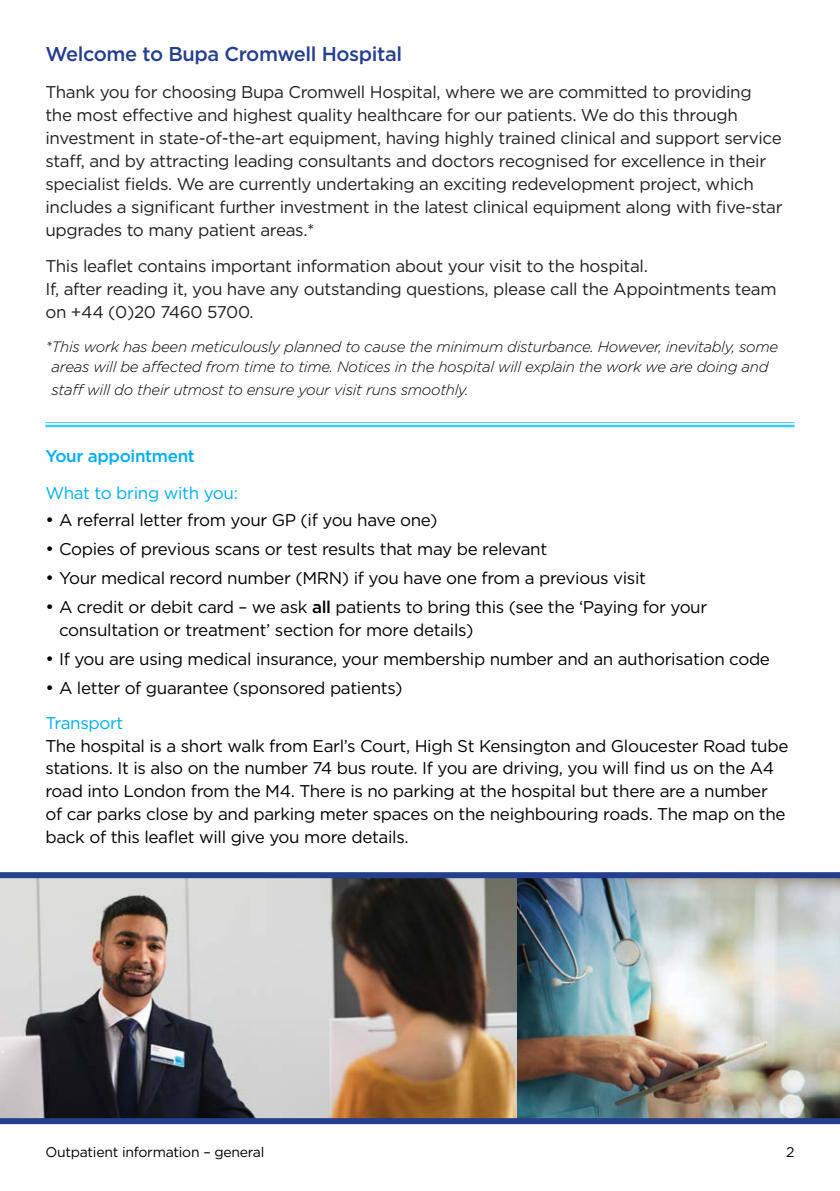
<style>
.page{position:relative;width:840px;height:1191px;background:#fff}
.page>*{position:absolute;margin:0;border:0;box-sizing:border-box;transform-origin:0 0}
.t1{font:500 20px "Gotham";letter-spacing:-.02em;color:#253f8e}
.t2{font:17px/23px "Gotham";letter-spacing:-.02em;color:#000}
.t3{font:17px/23px "Gotham";letter-spacing:-.02em;color:#231f20}
.t4{font:17px "Gotham";letter-spacing:-.02em;color:#00aeef}
.t5{font:500 17px "Gotham";letter-spacing:-.02em;color:#00aeef}
.t6{font:italic 300 15px/20px "Gotham";letter-spacing:-.02em;color:#000;text-align:center}
.t7{font:14px "Gotham";letter-spacing:-.02em;color:#000}
.s1{font-size:18px}
.s2{font-weight:500}
</style>
<div class="page">
<hr style="left:45px;top:425px;width:749px;height:2px;background:#40c7f4">
<hr style="left:45px;top:422px;width:749px;height:1px;background:#40c7f4">
<img style="left:0;top:878px;width:839px;height:240px">
<div style="left:0;top:872px;width:839px;height:6px;background:#253f8e"></div>
<div style="left:0;top:1118px;width:839px;height:6px;background:#253f8e"></div>
<p class="t1" style="left:45px;top:41px;width:358px">Welcome to Bupa Cromwell Hospital</p>
<p class="t3" style="left:45px;top:80px;width:738px">Thank you for choosing Bupa Cromwell Hospital, where we are committed to providing<br>the most effective and highest quality healthcare for our patients. We do this through investment in state-of-the-art equipment, having highly trained clinical and support service staff, and by attracting leading consultants and doctors recognised for excellence in their specialist fields. We are currently undertaking an exciting redevelopment project, which includes a significant further investment in the latest clinical equipment along with five-star upgrades to many patient areas.*</p>
<p class="t3" style="left:45px;top:254px;width:732px">This leaflet contains important information about your visit to the hospital.<br>If, after reading it, you have any outstanding questions, please call the Appointments team on +44 (0)20 7460 5700.</p>
<p class="t6" style="left:45px;top:336px;width:733px">*This work has been meticulously planned to cause the minimum disturbance. However, inevitably, some areas will be affected from time to time. Notices in the hospital will explain the work we are doing and</p>
<p class="t6" style="left:52px;top:379px;width:418px">staff will do their utmost to ensure your visit runs smoothly.</p>
<p class="t5" style="left:45px;top:445px;width:151px">Your appointment</p>
<p class="t4" style="left:45px;top:482px;width:194px">What to bring with you:</p>
<p class="t2" style="left:45px;top:508px;width:393px"><span class="s1">•</span> A referral letter from your GP (if you have one)</p>
<p class="t2" style="left:45px;top:537px;width:503px"><span class="s1">•</span> Copies of previous scans or test results that may be relevant</p>
<p class="t2" style="left:45px;top:566px;width:601px"><span class="s1">•</span> Your medical record number (MRN) if you have one from a previous visit</p>
<p class="t2" style="left:59px;top:595px;width:649px;text-indent:-14px"><span class="s1">•</span> A credit or debit card – we ask <span class="s2">all</span> patients to bring this (see the ‘Paying for your consultation or treatment’ section for more details)</p>
<p class="t2" style="left:45px;top:647px;width:725px"><span class="s1">•</span> If you are using medical insurance, your membership number and an authorisation code</p>
<p class="t2" style="left:45px;top:676px;width:358px"><span class="s1">•</span> A letter of guarantee (sponsored patients)</p>
<p class="t4" style="left:45px;top:711px;width:80px">Transport</p>
<p class="t2" style="left:45px;top:733px;width:744px">The hospital is a short walk from Earl’s Court, High St Kensington and Gloucester Road tube stations. It is also on the number 74 bus route. If you are driving, you will find us on the A4 road into London from the M4. There is no parking at the hospital but there are a number of car parks close by and parking meter spaces on the neighbouring roads. The map on the back of this leaflet will give you more details.</p>
<p class="t7" style="left:45px;top:1142px;width:220px">Outpatient information – general</p>
<p class="t7" style="left:785px;top:1142px;width:10px">2</p>
</div>
